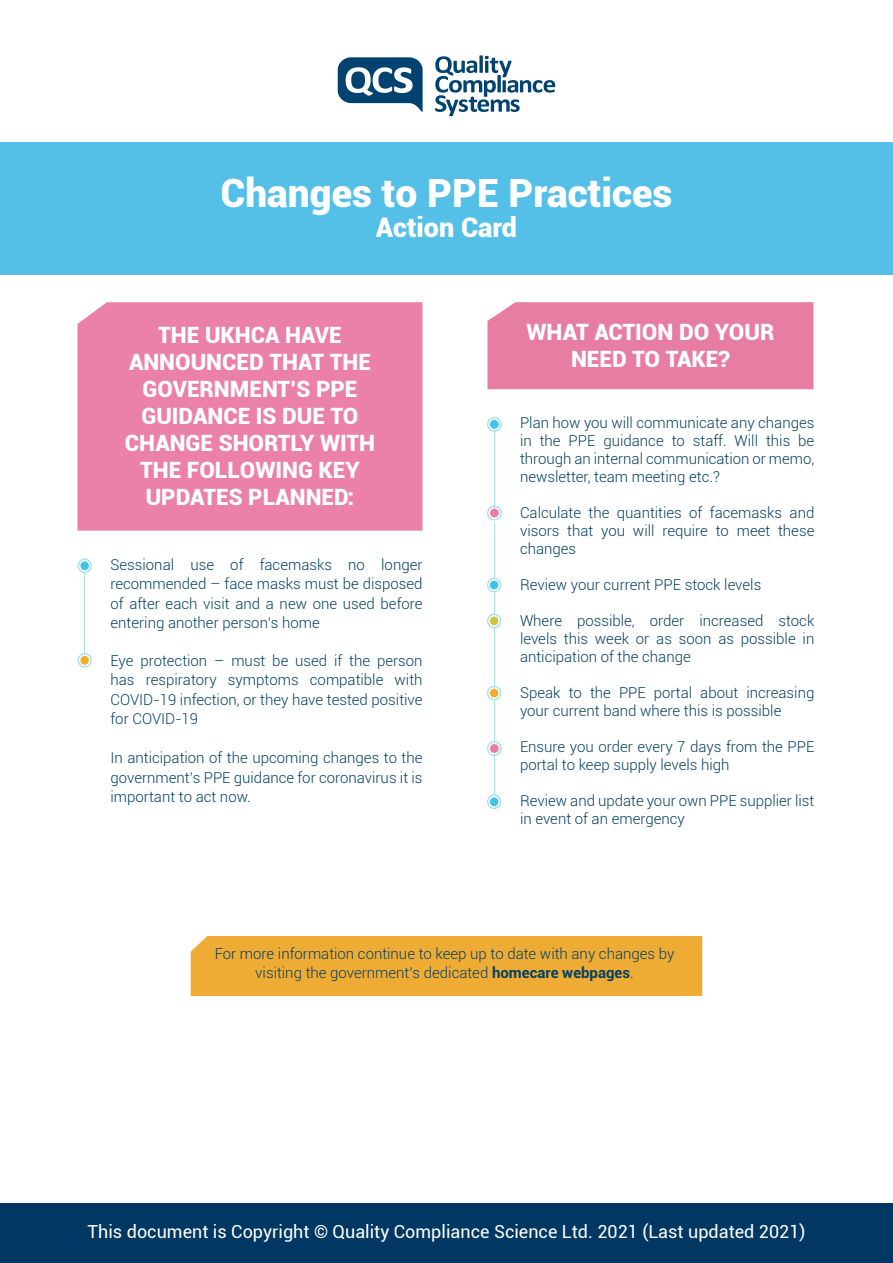
<style>
.page{position:relative;width:893px;height:1263px;background:#fff}
.page>*{position:absolute;margin:0;border:0;box-sizing:border-box;transform-origin:0 0}
.t1{font:900 39px "Roboto";color:#fff}
.t2{font:900 27px "Roboto";color:#fff}
.t3{font:900 22.5px/27px "Roboto";color:#fff;text-align:center}
.t4{font:18px "Roboto";color:#fff}
.t5{font:300 15px/18px "Roboto";color:#054061;text-align:justify}
.t6{font:300 15px/19.5px "Roboto";color:#034161;text-align:justify}
.s1{font-weight:700}
</style>
<div class="page">
<div style="left:0;top:1203px;width:893px;height:60px;background:#003863"></div>
<svg style="left:338px;top:57px;width:85px;height:55px"></svg>
<svg style="left:435px;top:55px;width:120px;height:61px"></svg>
<div style="left:77px;top:302px;width:345px;height:229px;background:#eb80a8"></div>
<div style="left:487px;top:302px;width:326px;height:87px;background:#e87da3"></div>
<div style="left:78px;top:558px;width:14px;height:15px;border:2px solid #ade0ed;border-radius:50%"></div>
<div style="left:80px;top:561px;width:9px;height:9px;background:#40c2ed;border-radius:50%"></div>
<div style="left:487px;top:417px;width:15px;height:15px;border:2px solid #ade0ed;border-radius:50%"></div>
<div style="left:490px;top:420px;width:9px;height:9px;background:#40c2ed;border-radius:50%"></div>
<div style="left:487px;top:506px;width:15px;height:14px;border:2px solid #ade0ed;border-radius:50%"></div>
<div style="left:490px;top:509px;width:9px;height:8px;background:#e87da3;border-radius:50%"></div>
<div style="left:487px;top:741px;width:15px;height:15px;border:2px solid #ade0ed;border-radius:50%"></div>
<div style="left:490px;top:744px;width:9px;height:9px;background:#e87da3;border-radius:50%"></div>
<hr style="left:494px;top:430px;width:1px;height:79px;background:#ade0ed">
<hr style="left:494px;top:522px;width:1px;height:55px;background:#ade0ed">
<div style="left:0;top:142px;width:893px;height:132px;background:#54c0e8"></div>
<div style="left:487px;top:578px;width:14px;height:14px;border:2px solid #ade0ed;border-radius:50%"></div>
<div style="left:490px;top:581px;width:8px;height:8px;background:#40c2ed;border-radius:50%"></div>
<div style="left:487px;top:794px;width:14px;height:15px;border:2px solid #ade0ed;border-radius:50%"></div>
<div style="left:490px;top:797px;width:8px;height:9px;background:#40c2ed;border-radius:50%"></div>
<div style="left:487px;top:613px;width:14px;height:15px;border:2px solid #ade0ed;border-radius:50%"></div>
<div style="left:490px;top:616px;width:8px;height:9px;background:#cfc440;border-radius:50%"></div>
<div style="left:487px;top:686px;width:14px;height:14px;border:2px solid #ade0ed;border-radius:50%"></div>
<div style="left:490px;top:689px;width:8px;height:8px;background:#f2ad2b;border-radius:50%"></div>
<svg style="left:494px;top:591px;width:1px;height:22px"></svg>
<hr style="left:494px;top:627px;width:1px;height:60px;background:#ade0ed">
<hr style="left:494px;top:699px;width:1px;height:43px;background:#ade0ed">
<hr style="left:494px;top:754px;width:1px;height:41px;background:#ade0ed">
<div style="left:78px;top:653px;width:14px;height:15px;border:2px solid #ade0ed;border-radius:50%"></div>
<div style="left:80px;top:656px;width:9px;height:9px;background:#f2ad2b;border-radius:50%"></div>
<hr style="left:85px;top:573px;width:1px;height:80px;background:#ade0ed">
<div style="left:191px;top:936px;width:511px;height:60px;background:#efac35"></div>
<h1 class="t1" style="left:220px;top:165px;width:454px">Changes to PPE Practices</h1>
<h2 class="t2" style="left:376px;top:208px;width:143px">Action Card</h2>
<h3 class="t3" style="left:125px;top:321px;width:252px">THE UKHCA HAVE<br>ANNOUNCED THAT THE<br>GOVERNMENT’S PPE<br>GUIDANCE IS DUE TO<br>CHANGE SHORTLY WITH<br>THE FOLLOWING KEY<br>UPDATES PLANNED:</h3>
<h3 class="t3" style="left:527px;top:318px;width:249px">WHAT ACTION DO YOUR<br>NEED TO TAKE?</h3>
<p class="t5" style="left:520px;top:413px;width:296px">Plan how you will communicate any changes in the PPE guidance to staff. Will this be through an internal communication or memo, newsletter, team meeting etc.?</p>
<p class="t5" style="left:520px;top:503px;width:296px">Calculate the quantities of facemasks and visors that you will require to meet these changes</p>
<p class="t5" style="left:520px;top:575px;width:243px">Review your current PPE stock levels</p>
<p class="t5" style="left:520px;top:611px;width:296px">Where possible, order increased stock levels this week or as soon as possible in anticipation of the change</p>
<p class="t5" style="left:520px;top:683px;width:296px">Speak to the PPE portal about increasing your current band where this is possible</p>
<p class="t5" style="left:520px;top:737px;width:296px">Ensure you order every 7 days from the PPE portal to keep supply levels high</p>
<p class="t5" style="left:520px;top:791px;width:296px">Review and update your own PPE supplier list in event of an emergency</p>
<p class="t6" style="left:111px;top:554px;width:314px">Sessional use of facemasks no longer recommended – face masks must be disposed of after each visit and a new one used before entering another person’s home</p>
<p class="t6" style="left:111px;top:650px;width:314px">Eye protection – must be used if the person has respiratory symptoms compatible with COVID-19 infection, or they have tested positive for COVID-19</p>
<p class="t6" style="left:111px;top:747px;width:314px">In anticipation of the upcoming changes to the government’s PPE guidance for coronavirus it is important to act now.</p>
<p class="t5" style="left:215px;top:943px;width:461px;line-height:19.5px;text-align:center">For more information continue to keep up to date with any changes by visiting the government’s dedicated <span class="s1">homecare webpages</span>.</p>
<p class="t4" style="left:87px;top:1218px;width:719px">This document is Copyright © Quality Compliance Science Ltd. 2021 (Last updated 2021)</p>
</div>
